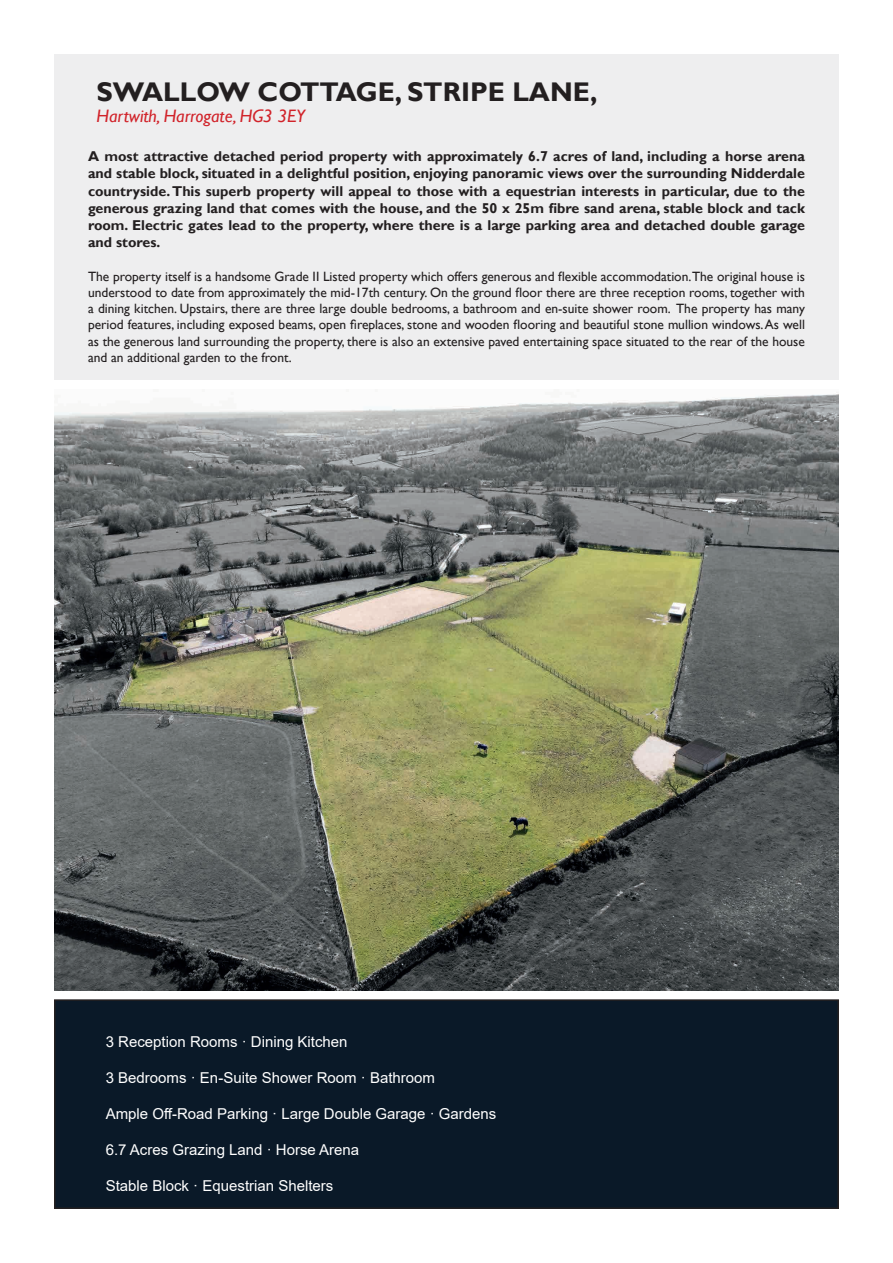
<style>
.page{position:relative;width:893px;height:1263px;background:#fff}
.page>*{position:absolute;margin:0;border:0;box-sizing:border-box;transform-origin:0 0}
.t1{font:700 27px "Gill Sans";color:#231f20}
.t2{font:italic 18px "Gill Sans";color:#d1232a}
.t3{font:15px "Arial";color:#fff}
.t4{font:700 14.25px/17.1px "Gill Sans";color:#231f20;text-align:justify}
.t5{font:13.5px/16.2px "Gill Sans";color:#231f20;text-align:justify}
</style>
<div class="page">
<div style="left:55px;top:1000px;width:783px;height:208px;background:#0a1928"></div>
<div style="left:54px;top:999px;width:785px;height:210px;border:2px solid #231f20"></div>
<div style="left:54px;top:54px;width:785px;height:326px;background:#eeeeef"></div>
<img style="left:54px;top:392px;width:785px;height:599px">
<h1 class="t1" style="left:97px;top:75px;width:502px">SWALLOW COTTAGE, STRIPE LANE,</h1>
<h2 class="t2" style="left:97px;top:106px;width:210px">Hartwith, Harrogate, HG3 3EY</h2>
<p class="t4" style="left:88px;top:148px;width:718px">A most attractive detached period property with approximately 6.7 acres of land, including a horse arena and stable block, situated in a delightful position, enjoying panoramic views over the surrounding Nidderdale countryside. This superb property will appeal to those with a equestrian interests in particular, due to the generous grazing land that comes with the house, and the 50 x 25m fibre sand arena, stable block and tack room. Electric gates lead to the property, where there is a large parking area and detached double garage and stores.</p>
<p class="t5" style="left:88px;top:268px;width:718px">The property itself is a handsome Grade II Listed property which offers generous and flexible accommodation.The original house is understood to date from approximately the mid-17th century. On the ground floor there are three reception rooms, together with a dining kitchen. Upstairs, there are three large double bedrooms, a bathroom and en-suite shower room. The property has many period features, including exposed beams, open fireplaces, stone and wooden flooring and beautiful stone mullion windows. As well as the generous land surrounding the property, there is also an extensive paved entertaining space situated to the rear of the house and an additional garden to the front.</p>
<p class="t3" style="left:106px;top:1031px;width:243px">3 Reception Rooms · Dining Kitchen</p>
<p class="t3" style="left:106px;top:1067px;width:331px">3 Bedrooms · En-Suite Shower Room · Bathroom</p>
<p class="t3" style="left:106px;top:1103px;width:392px">Ample Off-Road Parking · Large Double Garage · Gardens</p>
<p class="t3" style="left:106px;top:1139px;width:255px">6.7 Acres Grazing Land · Horse Arena</p>
<p class="t3" style="left:106px;top:1175px;width:229px">Stable Block · Equestrian Shelters</p>
</div>
